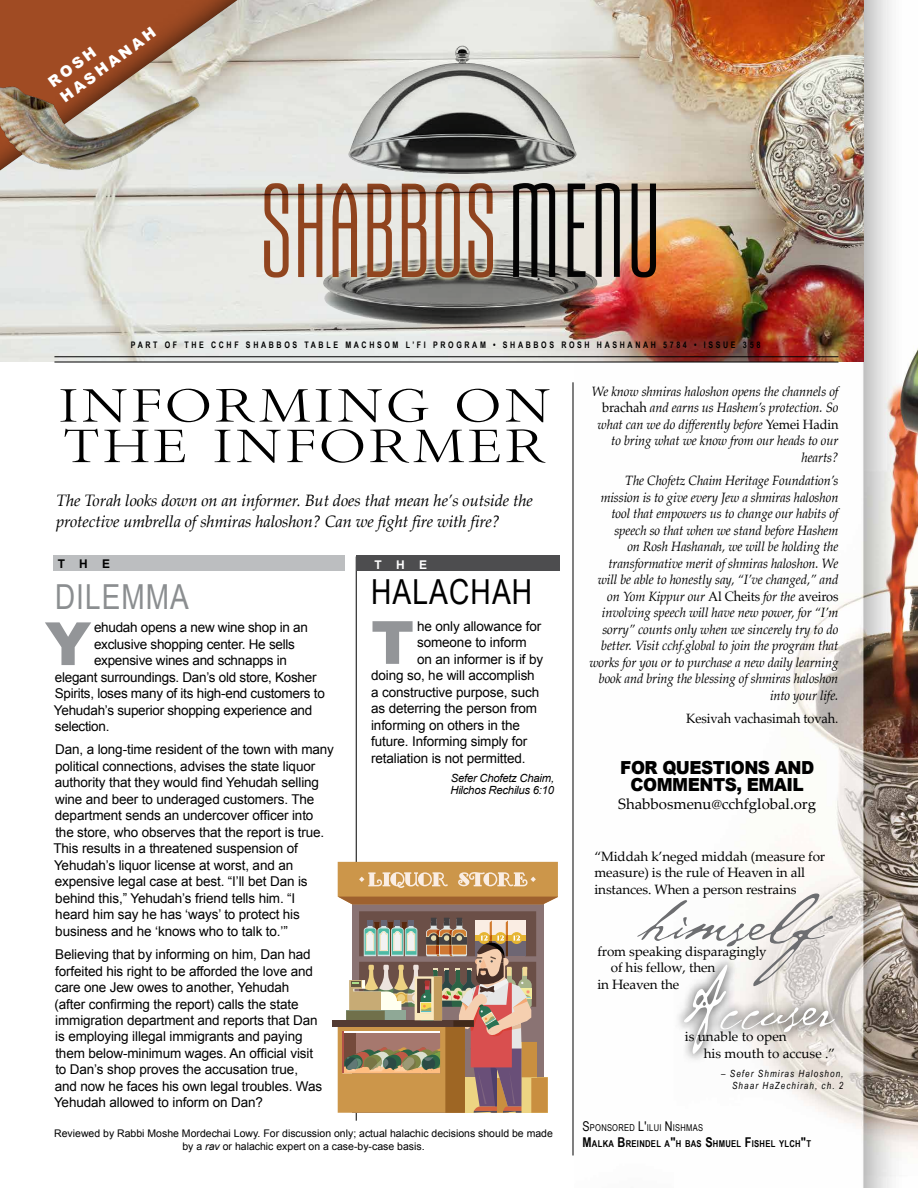
<style>
.page{position:relative;width:918px;height:1188px;background:#fff}
.page>*{position:absolute;margin:0;border:0;box-sizing:border-box;transform-origin:0 0}
.t1{font:74.25px "P22 Cezanne Pro";letter-spacing:-.01em;color:#fff;scale:.83 1}
.t2{font:69px "P22 Cezanne Pro";letter-spacing:-.01em;color:#6d6e71;scale:1.05 1}
.t3{font:900 59.55px "Arial";color:#939598}
.t4{font:45px/40.5px "Bembo Titling MT Std";letter-spacing:.07em;color:#000;scale:1.23 1}
.t5{font:34.5px "Arial Narrow";letter-spacing:.03em;color:#000}
.t6{font:34.5px "Arial Narrow";letter-spacing:.03em;color:#8b8e90}
.t7{font:900 18px/17.7px "Arial";letter-spacing:-.03em;color:#000;text-align:center;scale:.94 1}
.t8{font:italic 16.5px/21px "Palatino Linotype";letter-spacing:-.01em;color:#000}
.t9{font:15px "Palatino Linotype";color:#000}
.t10{font:900 15px/19.2px "Arial";color:#fff}
.t11{font:13.5px/16.5px "Arial";letter-spacing:-.01em;color:#000}
.t12{font:italic 13.5px/16.5px "Palatino";letter-spacing:-.01em;color:#000;text-align:right;scale:.95 1}
.t13{font:13.5px/16.5px "Palatino Linotype";letter-spacing:-.01em;color:#000}
.t14{font:13.5px "Palatino";letter-spacing:-.01em;color:#000;scale:.95 1}
.t15{font:700 12px "Arial";color:#000}
.t16{font:700 12px "Arial";color:#fff}
.t17{font:italic 11.25px/12px "Arial";letter-spacing:-.02em;color:#000}
.t18{font:10.5px/12.6px "Arial";color:#000;text-align:center}
.t19{font:italic 9.9px/12px "Arial Narrow";letter-spacing:.11em;color:#000;text-align:right}
.t20{font:700 9.45px/16.2px "Arial Narrow";letter-spacing:.03em;color:#000}
.t21{font:700 9px "Arial Narrow";letter-spacing:.305em;color:#000;scale:.96 1}
.s1{font-style:normal}
.s2{font-style:italic}
.s3{font-weight:400;font-size:13.5px}
.s4{font-weight:400}
.s5{font-size:13.5px}
</style>
<div class="page">
<img style="left:746px;top:0;width:172px;height:1188px">
<img style="left:0;top:0;width:864px;height:362px">
<div style="left:0;top:0;width:326px;height:231px;background:#000;opacity:.75"></div>
<img style="left:0;top:32px;width:207px;height:180px">
<img style="left:348px;top:46px;width:112px;height:113px">
<img style="left:513px;top:183px;width:143px;height:94px">
<img style="left:264px;top:183px;width:229px;height:95px">
<hr style="left:356px;top:557px;width:1px;height:564px;background:#000">
<hr style="left:54px;top:356px;width:784px;height:1px;background:#000">
<hr style="left:54px;top:362px;width:784px;height:1px;background:#000">
<hr style="left:573px;top:382px;width:1px;height:773px;background:#000">
<div style="left:53px;top:555px;width:292px;height:16px;background:#bcbec0"></div>
<div style="left:356px;top:555px;width:204px;height:16px;background:#4d4d4f"></div>
<div style="left:674px;top:954px;width:171px;height:111px;background:#000;opacity:.75"></div>
<div style="left:352px;top:902px;width:191px;height:211px;background:#8a7373"></div>
<div style="left:332px;top:1021px;width:142px;height:6px;background:#543b33"></div>
<svg style="left:338px;top:862px;width:220px;height:42px;background:#ca9859"></svg>
<svg style="left:338px;top:911px;width:210px;height:202px"></svg>
<p class="t10" style="left:44px;top:75px;width:117px;rotate:-36deg">ROSH<br>HASHANAH</p>
<p class="t21" style="left:131px;top:338px;width:658px">PART OF THE CCHF SHABBOS TABLE MACHSOM L’FI PROGRAM • SHABBOS ROSH HASHANAH 5784 • ISSUE 358</p>
<h3 class="t4" style="left:59px;top:385px;width:401px">INFORMING ON<br>THE INFORMER</h3>
<p class="t8" style="left:56px;top:489px;width:478px">The Torah looks down on an informer. But does that mean he’s outside the protective umbrella of shmiras haloshon? Can we fight fire with fire?</p>
<p class="t15" style="left:58px;top:555px;width:54px">THE</p>
<h3 class="t6" style="left:55px;top:571px;width:135px">DILEMMA</h3>
<h3 class="t3" style="left:45px;top:601px;width:48px">Y</h3>
<p class="t11" style="left:94px;top:619px;width:215px">ehudah opens a new wine shop in an</p>
<p class="t11" style="left:94px;top:636px;width:202px">exclusive shopping center. He sells</p>
<p class="t11" style="left:94px;top:652px;width:194px">expensive wines and schnapps in</p>
<p class="t11" style="left:55px;top:669px;width:263px">elegant surroundings. Dan’s old store, Kosher</p>
<p class="t11" style="left:55px;top:685px;width:272px">Spirits, loses many of its high-end customers to</p>
<p class="t11" style="left:54px;top:702px;width:260px">Yehudah’s superior shopping experience and</p>
<p class="t11" style="left:55px;top:718px;width:56px">selection.</p>
<p class="t11" style="left:53px;top:741px;width:282px">Dan, a long-time resident of the town with many political connections, advises the state liquor authority that they would find Yehudah selling wine and beer to underaged customers. The department sends an undercover officer into<br>the store, who observes that the report is true.<br>This results in a threatened suspension of Yehudah’s liquor license at worst, and an expensive legal case at best. “I’ll bet Dan is behind this,” Yehudah’s friend tells him. “I<br>heard him say he has ‘ways’ to protect his business and he ‘knows who to talk to.’”</p>
<p class="t11" style="left:54px;top:946px;width:270px">Believing that by informing on him, Dan had forfeited his right to be afforded the love and care one Jew owes to another, Yehudah (after confirming the report) calls the state immigration department and reports that Dan is employing illegal immigrants and paying them below-minimum wages. An official visit to Dan’s shop proves the accusation true, and now he faces his own legal troubles. Was Yehudah allowed to inform on Dan?</p>
<p class="t16" style="left:374px;top:557px;width:54px">THE</p>
<h3 class="t5" style="left:371px;top:566px;width:163px">HALACHAH</h3>
<h3 class="t3" style="left:371px;top:599px;width:45px">T</h3>
<p class="t11" style="left:417px;top:618px;width:126px">he only allowance for</p>
<p class="t11" style="left:417px;top:635px;width:111px">someone to inform</p>
<p class="t11" style="left:417px;top:651px;width:128px">on an informer is if by</p>
<p class="t11" style="left:371px;top:668px;width:165px">doing so, he will accomplish</p>
<p class="t11" style="left:371px;top:684px;width:170px">a constructive purpose, such</p>
<p class="t11" style="left:371px;top:701px;width:167px">as deterring the person from</p>
<p class="t11" style="left:371px;top:717px;width:150px">informing on others in the</p>
<p class="t11" style="left:371px;top:734px;width:158px">future. Informing simply for</p>
<p class="t11" style="left:371px;top:750px;width:156px">retaliation is not permitted.</p>
<p class="t17" style="left:450px;top:772px;width:105px">Sefer Chofetz Chaim,<br>Hilchos Rechilus 6:10</p>
<p class="t12" style="left:592px;top:383px;width:261px">We know shmiras haloshon opens the channels of <span class="s1">brachah</span> and earns us Hashem’s protection. So what can we do differently before <span class="s1">Yemei Hadin </span>to bring what we know from our heads to our hearts?</p>
<p class="t12" style="left:589px;top:472px;width:264px">The Chofetz Chaim Heritage Foundation’s mission is to give every Jew a shmiras haloshon tool that empowers us to change our habits of speech so that when we stand before Hashem<br>on Rosh Hashanah, we will be holding the transformative merit of shmiras haloshon. We will be able to honestly say, “I’ve changed,” and on Yom Kippur our <span class="s1">Al Cheits</span> for the <span class="s1">aveiros </span>involving speech will have new power, for “I’m sorry” counts only when we sincerely try to do better. Visit cchf.global to join the program that works for you or to purchase a new daily learning book and bring the blessing of shmiras haloshon into your life.</p>
<p class="t14" style="left:686px;top:707px;width:162px">Kesivah vachasimah tovah.</p>
<h3 class="t7" style="left:620px;top:758px;width:208px">FOR QUESTIONS AND<br>COMMENTS, EMAIL</h3>
<p class="t9" style="left:618px;top:794px;width:200px">Shabbosmenu@cchfglobal.org</p>
<p class="t13" style="left:595px;top:848px;width:232px">“Middah k’neged middah (measure for measure) is the rule of Heaven in all instances. When a person restrains</p>
<h2 class="t2" style="left:639px;top:875px;width:224px">himself</h2>
<p class="t13" style="left:597px;top:943px;width:171px">from speaking disparagingly</p>
<p class="t13" style="left:611px;top:959px;width:106px">of his fellow, then</p>
<p class="t13" style="left:597px;top:975px;width:83px">in Heaven the</p>
<h1 class="t1" style="left:681px;top:955px;width:184px">Accuser</h1>
<p class="t13" style="left:704px;top:1028px;width:133px;text-indent:-19px">is unable to open<br>his mouth to accuse .”</p>
<p class="t19" style="left:721px;top:1067px;width:124px">– Sefer Shmiras Haloshon,<br>Shaar HaZechirah, ch. 2</p>
<p class="t18" style="left:54px;top:1127px;width:500px">Reviewed by Rabbi Moshe Mordechai Lowy. For discussion only; actual halachic decisions should be made by a <span class="s2">rav</span> or halachic expert on a case-by-case basis.</p>
<p class="t20" style="left:583px;top:1119px;width:230px"><span class="s3">S</span><span class="s4">PONSORED</span> <span class="s3">L'</span><span class="s4">ILUI</span> <span class="s3">N</span> <span class="s4">ISHMAS<br></span><span class="s5">M</span>ALKA <span class="s5">B</span>REINDEL A<span class="s5">"</span>H BAS <span class="s5">S</span>HMUEL <span class="s5">F</span>ISHEL YLCH<span class="s5">"</span>T</p>
</div>
